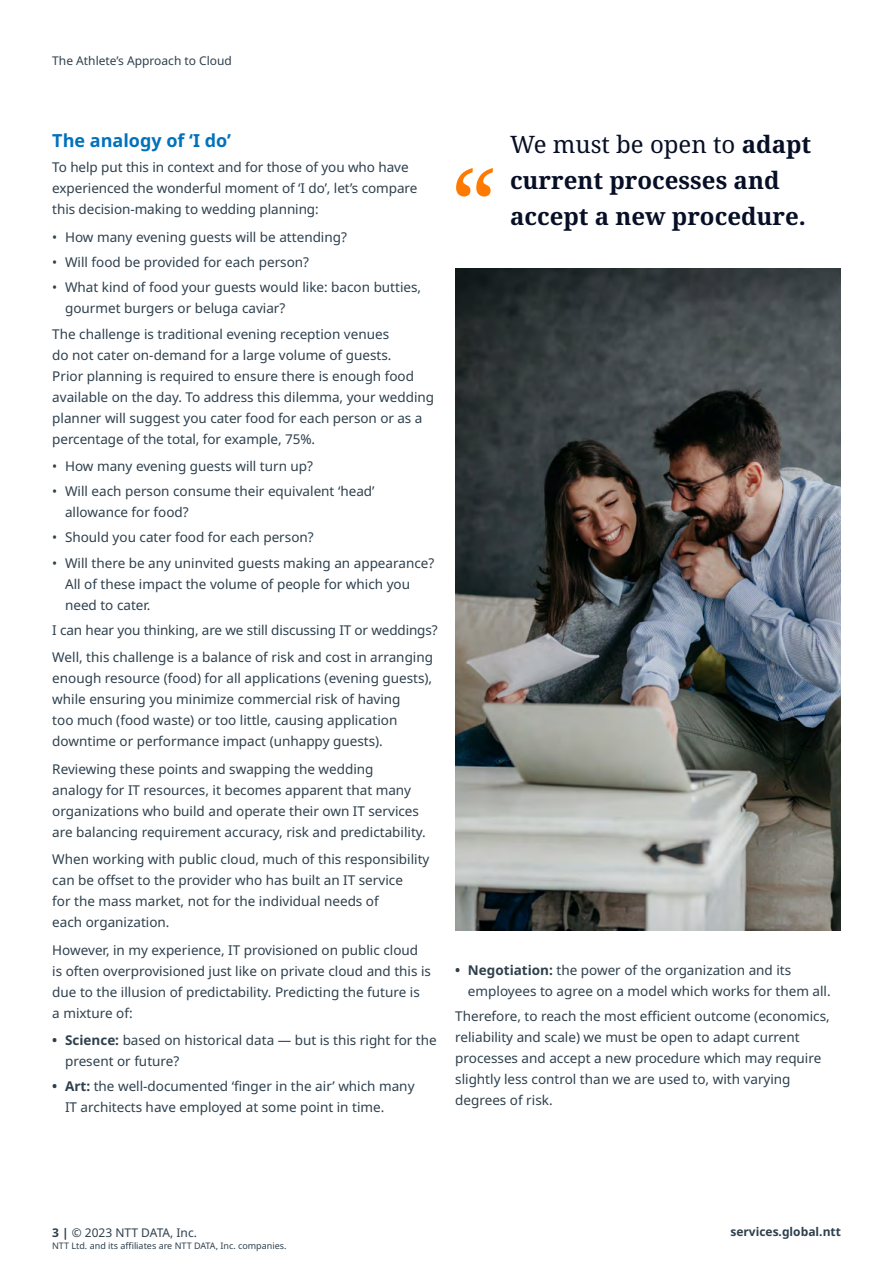
<style>
.page{position:relative;width:893px;height:1263px;background:#fff}
.page>*{position:absolute;margin:0;border:0;box-sizing:border-box;transform-origin:0 0}
.t1{font:700 24px/36px "Noto Serif";color:#070f26}
.t2{font:700 18px "Noto Sans";color:#0072bc}
.t3{font:13.5px/21px "Noto Sans";color:#2e404d}
.t4{font:12px "Noto Sans";color:#2e404d}
.t5{font:700 12px "Noto Sans";color:#2e404d}
.t6{font:9px "Noto Sans";color:#2e404d}
.s1{font-weight:700}
.s2{font-weight:400}
</style>
<div class="page">
<svg style="left:456px;top:168px;width:37px;height:28px"></svg>
<img style="left:455px;top:268px;width:386px;height:662px">
<p class="t4" style="left:52px;top:54px;width:181px">The Athlete’s Approach to Cloud</p>
<h2 class="t2" style="left:52px;top:130px;width:180px">The analogy of ‘I do’</h2>
<p class="t3" style="left:52px;top:157px;width:367px">To help put this in context and for those of you who have experienced the wonderful moment of ‘I do’, let’s compare this decision-making to wedding planning:</p>
<p class="t3" style="left:52px;top:227px;width:296px">• How many evening guests will be attending?</p>
<p class="t3" style="left:52px;top:252px;width:258px">• Will food be provided for each person?</p>
<p class="t3" style="left:65px;top:277px;width:358px;text-indent:-13px">• What kind of food your guests would like: bacon butties, gourmet burgers or beluga caviar?</p>
<p class="t3" style="left:52px;top:323px;width:383px">The challenge is traditional evening reception venues<br>do not cater on-demand for a large volume of guests.<br>Prior planning is required to ensure there is enough food available on the day. To address this dilemma, your wedding planner will suggest you cater food for each person or as a percentage of the total, for example, 75%.</p>
<p class="t3" style="left:52px;top:456px;width:262px">• How many evening guests will turn up?</p>
<p class="t3" style="left:65px;top:481px;width:311px;text-indent:-13px">• Will each person consume their equivalent ‘head’ allowance for food?</p>
<p class="t3" style="left:52px;top:527px;width:263px">• Should you cater food for each person?</p>
<p class="t3" style="left:65px;top:553px;width:371px;text-indent:-13px">• Will there be any uninvited guests making an appearance?<br>All of these impact the volume of people for which you need to cater.</p>
<p class="t3" style="left:52px;top:617px;width:387px;line-height:27.5px">I can hear you thinking, are we still discussing IT or weddings?<br>Well, this challenge is a balance of risk and cost in arranging</p>
<p class="t3" style="left:52px;top:668px;width:381px">enough resource (food) for all applications (evening guests), while ensuring you minimize commercial risk of having<br>too much (food waste) or too little, causing application downtime or performance impact (unhappy guests).</p>
<p class="t3" style="left:52px;top:759px;width:375px">Reviewing these points and swapping the wedding analogy for IT resources, it becomes apparent that many organizations who build and operate their own IT services are balancing requirement accuracy, risk and predictability.</p>
<p class="t3" style="left:52px;top:849px;width:379px">When working with public cloud, much of this responsibility can be offset to the provider who has built an IT service<br>for the mass market, not for the individual needs of<br>each organization.</p>
<p class="t3" style="left:52px;top:939px;width:380px">However, in my experience, IT provisioned on public cloud is often overprovisioned just like on private cloud and this is due to the illusion of predictability. Predicting the future is<br>a mixture of:</p>
<p class="t3" style="left:65px;top:1030px;width:373px;text-indent:-13px"><span class="s1">• Science:</span> based on historical data — but is this right for the present or future?</p>
<p class="t3" style="left:65px;top:1076px;width:351px;text-indent:-13px"><span class="s1">• Art:</span> the well-documented ‘finger in the air’ which many<br>IT architects have employed at some point in time.</p>
<h1 class="t1" style="left:510px;top:127px;width:303px"><span class="s2">We must be open to</span> adapt current processes and accept a new procedure.</h1>
<p class="t3" style="left:468px;top:960px;width:364px;text-indent:-13px"><span class="s1">• Negotiation:</span> the power of the organization and its employees to agree on a model which works for them all.</p>
<p class="t3" style="left:455px;top:1006px;width:376px">Therefore, to reach the most efficient outcome (economics, reliability and scale) we must be open to adapt current processes and accept a new procedure which may require slightly less control than we are used to, with varying degrees of risk.</p>
<p class="t4" style="left:52px;top:1225px;width:146px"><span class="s1">3 |</span> © 2023 NTT DATA, Inc.</p>
<p class="t6" style="left:52px;top:1240px;width:236px">NTT Ltd. and its affiliates are NTT DATA, Inc. companies.</p>
<p class="t5" style="left:730px;top:1225px;width:112px">services.global.ntt</p>
</div>
